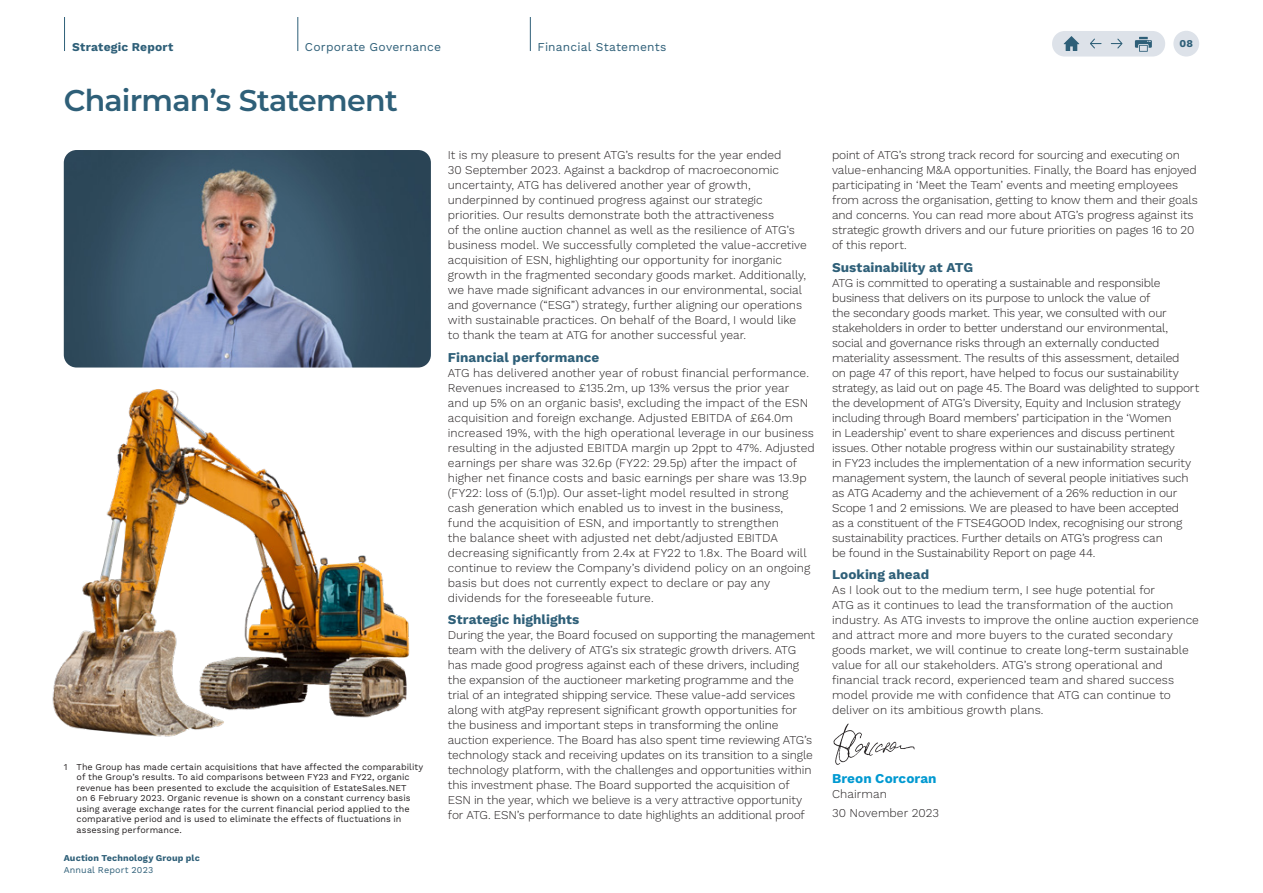
<style>
.page{position:relative;width:1263px;height:893px;background:#fff}
.page>*{position:absolute;margin:0;border:0;box-sizing:border-box;transform-origin:0 0}
.t1{font:600 30px "Montserrat";letter-spacing:-.025em;color:#2e5f78}
.t2{font:700 13.5px "Work Sans";letter-spacing:.005em;color:#2e5f78}
.t3{font:700 13.5px "Work Sans";letter-spacing:.005em;color:#0099d1}
.t4{font:300 12px/15px "Work Sans";letter-spacing:-.005em;color:#231f20}
.t5{font:12px "Work Sans";letter-spacing:.015em;color:#2e5f78}
.t6{font:700 12px "Work Sans";letter-spacing:.02em;color:#2e5f78}
.t7{font:700 10.5px "Work Sans";color:#2e5f78}
.t8{font:9px/10.5px "Work Sans";color:#231f20}
.t9{font:700 9px/12px "Work Sans";letter-spacing:.015em;color:#2e5f78}
.s1{font-weight:400}
</style>
<div class="page">
<img style="left:64px;top:150px;width:367px;height:218px">
<img style="left:833px;top:723px;width:82px;height:42px">
<hr style="left:64px;top:17px;width:1px;height:34px;background:#2e5f78">
<hr style="left:297px;top:17px;width:1px;height:34px;background:#2e5f78">
<hr style="left:530px;top:17px;width:1px;height:34px;background:#2e5f78">
<div style="left:1173px;top:31px;width:26px;height:26px;background:#dde2e9;border-radius:50%"></div>
<div style="left:1052px;top:31px;width:113px;height:26px;background:#dde2e9;border-radius:13px"></div>
<svg style="left:1135px;top:37px;width:17px;height:15px"></svg>
<svg style="left:1111px;top:38px;width:12px;height:11px"></svg>
<svg style="left:1090px;top:38px;width:11px;height:11px"></svg>
<svg style="left:1064px;top:36px;width:15px;height:15px"></svg>
<img style="left:52px;top:389px;width:358px;height:348px">
<p class="t6" style="left:72px;top:40px;width:103px">Strategic Report</p>
<p class="t5" style="left:305px;top:40px;width:138px">Corporate Governance</p>
<p class="t5" style="left:537px;top:40px;width:131px">Financial Statements</p>
<p class="t1" style="left:64px;top:79px;width:335px">Chairman’s Statement</p>
<p class="t8" style="left:77px;top:762px;width:348px;text-indent:-13px">1 The Group has made certain acquisitions that have affected the comparability of the Group’s results. To aid comparisons between FY23 and FY22, organic revenue has been presented to exclude the acquisition of EstateSales.NET<br>on 6 February 2023. Organic revenue is shown on a constant currency basis using average exchange rates for the current financial period applied to the comparative period and is used to eliminate the effects of fluctuations in assessing performance.</p>
<p class="t9" style="left:64px;top:852px;width:138px">Auction Technology Group plc<br><span class="s1">Annual Report 2023</span></p>
<p class="t4" style="left:448px;top:148px;width:360px">It is my pleasure to present ATG’s results for the year ended<br>30 September 2023. Against a backdrop of macroeconomic uncertainty, ATG has delivered another year of growth, underpinned by continued progress against our strategic priorities. Our results demonstrate both the attractiveness<br>of the online auction channel as well as the resilience of ATG’s business model. We successfully completed the value-accretive acquisition of ESN, highlighting our opportunity for inorganic growth in the fragmented secondary goods market. Additionally, we have made significant advances in our environmental, social and governance (“ESG”) strategy, further aligning our operations with sustainable practices. On behalf of the Board, I would like to thank the team at ATG for another successful year.</p>
<p class="t2" style="left:448px;top:349px;width:153px">Financial performance</p>
<p class="t4" style="left:448px;top:366px;width:368px">ATG has delivered another year of robust financial performance.<br>Revenues increased to £135.2m, up 13% versus the prior year<br>and up 5% on an organic basis1, excluding the impact of the ESN acquisition and foreign exchange. Adjusted EBITDA of £64.0m increased 19%, with the high operational leverage in our business resulting in the adjusted EBITDA margin up 2ppt to 47%. Adjusted earnings per share was 32.6p (FY22: 29.5p) after the impact of higher net finance costs and basic earnings per share was 13.9p (FY22: loss of (5.1)p). Our asset-light model resulted in strong cash generation which enabled us to invest in the business,<br>fund the acquisition of ESN, and importantly to strengthen<br>the balance sheet with adjusted net debt/adjusted EBITDA decreasing significantly from 2.4x at FY22 to 1.8x. The Board will continue to review the Company’s dividend policy on an ongoing basis but does not currently expect to declare or pay any dividends for the foreseeable future.</p>
<p class="t2" style="left:448px;top:612px;width:133px">Strategic highlights</p>
<p class="t4" style="left:448px;top:628px;width:369px">During the year, the Board focused on supporting the management team with the delivery of ATG’s six strategic growth drivers. ATG has made good progress against each of these drivers, including the expansion of the auctioneer marketing programme and the trial of an integrated shipping service. These value-add services along with atgPay represent significant growth opportunities for the business and important steps in transforming the online auction experience. The Board has also spent time reviewing ATG’s technology stack and receiving updates on its transition to a single technology platform, with the challenges and opportunities within this investment phase. The Board supported the acquisition of ESN in the year, which we believe is a very attractive opportunity for ATG. ESN’s performance to date highlights an additional proof</p>
<p class="t7" style="left:1179px;top:37px;width:15px">08</p>
<p class="t4" style="left:832px;top:148px;width:367px">point of ATG’s strong track record for sourcing and executing on value-enhancing M&amp;A opportunities. Finally, the Board has enjoyed participating in ‘Meet the Team’ events and meeting employees from across the organisation, getting to know them and their goals and concerns. You can read more about ATG’s progress against its strategic growth drivers and our future priorities on pages 16 to 20 of this report.</p>
<p class="t2" style="left:832px;top:259px;width:143px">Sustainability at ATG</p>
<p class="t4" style="left:832px;top:276px;width:369px">ATG is committed to operating a sustainable and responsible business that delivers on its purpose to unlock the value of<br>the secondary goods market. This year, we consulted with our stakeholders in order to better understand our environmental, social and governance risks through an externally conducted materiality assessment. The results of this assessment, detailed<br>on page 47 of this report, have helped to focus our sustainability strategy, as laid out on page 45. The Board was delighted to support the development of ATG’s Diversity, Equity and Inclusion strategy including through Board members’ participation in the ‘Women<br>in Leadership’ event to share experiences and discuss pertinent issues. Other notable progress within our sustainability strategy<br>in FY23 includes the implementation of a new information security management system, the launch of several people initiatives such as ATG Academy and the achievement of a 26% reduction in our Scope 1 and 2 emissions. We are pleased to have been accepted<br>as a constituent of the FTSE4GOOD Index, recognising our strong sustainability practices. Further details on ATG’s progress can<br>be found in the Sustainability Report on page 44.</p>
<p class="t2" style="left:832px;top:567px;width:99px">Looking ahead</p>
<p class="t4" style="left:832px;top:583px;width:368px">As I look out to the medium term, I see huge potential for<br>ATG as it continues to lead the transformation of the auction industry. As ATG invests to improve the online auction experience and attract more and more buyers to the curated secondary goods market, we will continue to create long-term sustainable value for all our stakeholders. ATG’s strong operational and financial track record, experienced team and shared success model provide me with confidence that ATG can continue to deliver on its ambitious growth plans.</p>
<p class="t3" style="left:832px;top:771px;width:106px">Breon Corcoran</p>
<p class="t4" style="left:832px;top:785px;width:109px;line-height:18.8px">Chairman<br>30 November 2023</p>
</div>
